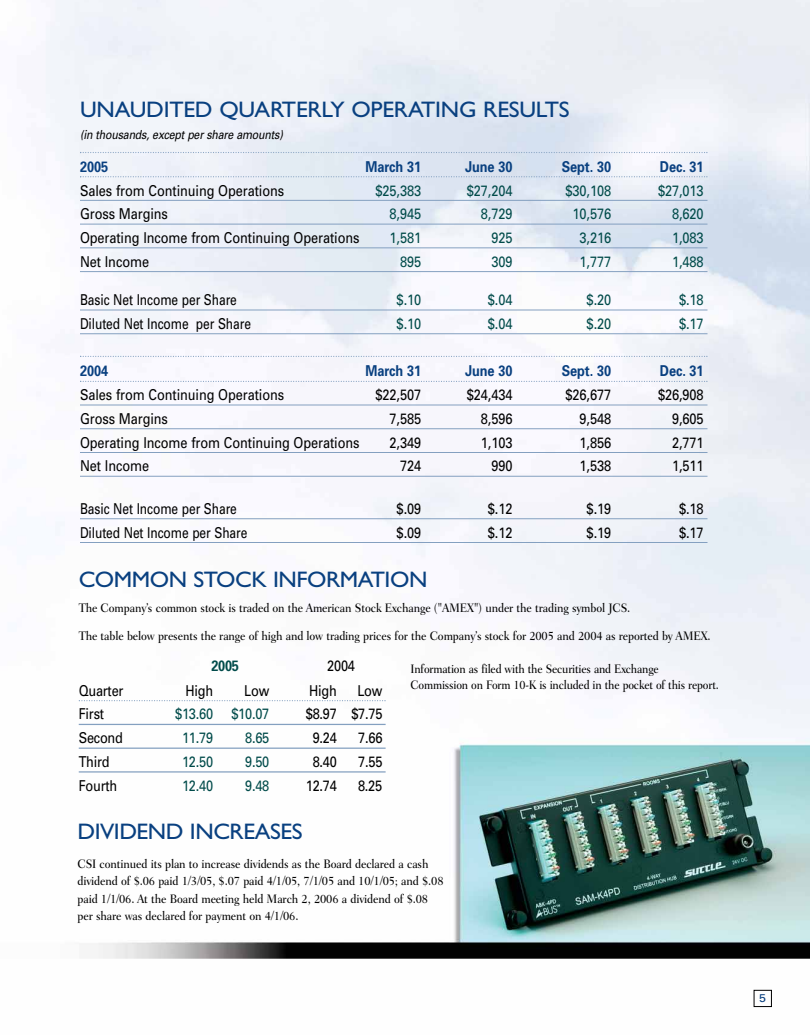
<style>
.page{position:relative;width:810px;height:1035px;background:#fff}
.page>*{position:absolute;margin:0;border:0;box-sizing:border-box;transform-origin:0 0}
.t1{font:22.5px "Gill Sans";letter-spacing:-.02em;color:#094080;scale:1.05 1}
.t2{font:15px "Univers";letter-spacing:-.005em;color:#000;scale:.85 1}
.t3{font:15px "Univers";letter-spacing:-.005em;color:#014b4a;scale:.85 1}
.t4{font:15px "Univers";letter-spacing:-.005em;color:#000;scale:.8 1}
.t5{font:700 15px "Univers";letter-spacing:-.005em;color:#094080;scale:.85 1}
.t6{font:700 15px "Univers";color:#014b4a;scale:.85 1}
.t7{font:500 12.5px/17.5px "Fairfield LH";letter-spacing:-.01em;color:#000;scale:.9 1}
.t8{font:500 12.5px/16.2px "Fairfield LH";letter-spacing:-.01em;color:#000;scale:.88 1}
.t9{font:italic 12.5px "Univers";color:#000;scale:.85 1}
.t10{font:11.25px "Univers";color:#094080;scale:1.1 1}
</style>
<div class="page">
<img style="left:46px;top:0;width:764px;height:1008px">
<svg style="left:80px;top:152px;width:628px;height:1px"></svg>
<svg style="left:80px;top:176px;width:628px;height:1px"></svg>
<hr style="left:80px;top:200px;width:628px;height:1px;background:#84a0c0">
<hr style="left:80px;top:224px;width:628px;height:1px;background:#84a0c0">
<hr style="left:80px;top:247px;width:628px;height:1px;background:#84a0c0">
<hr style="left:80px;top:271px;width:628px;height:1px;background:#84a0c0">
<hr style="left:80px;top:310px;width:628px;height:1px;background:#84a0c0">
<hr style="left:80px;top:333px;width:628px;height:1px;background:#84a0c0">
<svg style="left:80px;top:356px;width:628px;height:1px"></svg>
<svg style="left:80px;top:381px;width:628px;height:1px"></svg>
<hr style="left:80px;top:405px;width:628px;height:1px;background:#84a0c0">
<hr style="left:80px;top:428px;width:628px;height:1px;background:#84a0c0">
<hr style="left:80px;top:452px;width:628px;height:1px;background:#84a0c0">
<hr style="left:80px;top:476px;width:628px;height:1px;background:#84a0c0">
<hr style="left:80px;top:518px;width:628px;height:1px;background:#84a0c0">
<hr style="left:80px;top:542px;width:628px;height:1px;background:#84a0c0">
<svg style="left:79px;top:700px;width:307px;height:1px"></svg>
<hr style="left:79px;top:724px;width:307px;height:1px;background:#84a0c0">
<hr style="left:79px;top:748px;width:307px;height:1px;background:#84a0c0">
<hr style="left:79px;top:771px;width:307px;height:2px;background:#84a0c0">
<div style="left:754px;top:990px;width:18px;height:17px;border:1px solid #000"></div>
<h1 class="t1" style="left:80px;top:102px;width:468px">UNAUDITED QUARTERLY OPERATING RESULTS</h1>
<p class="t9" style="left:80px;top:130px;width:243px">(in thousands, except per share amounts)</p>
<p class="t5" style="left:80px;top:161px;width:35px">2005</p>
<p class="t5" style="left:365px;top:161px;width:67px">March 31</p>
<p class="t5" style="left:465px;top:161px;width:57px">June 30</p>
<p class="t5" style="left:562px;top:161px;width:60px">Sept. 30</p>
<p class="t5" style="left:660px;top:161px;width:53px">Dec. 31</p>
<p class="t2" style="left:80px;top:185px;width:242px">Sales from Continuing Operations</p>
<p class="t3" style="left:376px;top:185px;width:55px">$25,383</p>
<p class="t3" style="left:467px;top:185px;width:55px">$27,204</p>
<p class="t3" style="left:566px;top:185px;width:55px">$30,108</p>
<p class="t3" style="left:658px;top:185px;width:55px">$27,013</p>
<p class="t2" style="left:80px;top:208px;width:105px">Gross Margins</p>
<p class="t3" style="left:390px;top:208px;width:39px">8,945</p>
<p class="t3" style="left:481px;top:208px;width:39px">8,729</p>
<p class="t3" style="left:573px;top:208px;width:47px">10,576</p>
<p class="t3" style="left:672px;top:208px;width:39px">8,620</p>
<p class="t2" style="left:80px;top:232px;width:330px">Operating Income from Continuing Operations</p>
<p class="t3" style="left:390px;top:232px;width:39px">1,581</p>
<p class="t3" style="left:491px;top:232px;width:26px">925</p>
<p class="t3" style="left:580px;top:232px;width:39px">3,216</p>
<p class="t3" style="left:672px;top:232px;width:39px">1,083</p>
<p class="t2" style="left:80px;top:256px;width:83px">Net Income</p>
<p class="t3" style="left:400px;top:256px;width:26px">895</p>
<p class="t3" style="left:491px;top:256px;width:26px">309</p>
<p class="t3" style="left:580px;top:256px;width:39px">1,777</p>
<p class="t3" style="left:672px;top:256px;width:39px">1,488</p>
<p class="t4" style="left:80px;top:294px;width:198px">Basic Net Income per Share</p>
<p class="t3" style="left:397px;top:294px;width:30px">$.10</p>
<p class="t3" style="left:488px;top:294px;width:30px">$.04</p>
<p class="t3" style="left:587px;top:294px;width:30px">$.20</p>
<p class="t3" style="left:679px;top:294px;width:30px">$.18</p>
<p class="t4" style="left:80px;top:318px;width:215px">Diluted Net Income per Share</p>
<p class="t3" style="left:397px;top:318px;width:30px">$.10</p>
<p class="t3" style="left:488px;top:318px;width:30px">$.04</p>
<p class="t3" style="left:587px;top:318px;width:30px">$.20</p>
<p class="t3" style="left:679px;top:318px;width:30px">$.17</p>
<p class="t5" style="left:80px;top:366px;width:35px">2004</p>
<p class="t5" style="left:365px;top:366px;width:67px">March 31</p>
<p class="t5" style="left:465px;top:366px;width:57px">June 30</p>
<p class="t5" style="left:562px;top:366px;width:60px">Sept. 30</p>
<p class="t5" style="left:660px;top:366px;width:53px">Dec. 31</p>
<p class="t2" style="left:80px;top:389px;width:242px">Sales from Continuing Operations</p>
<p class="t2" style="left:376px;top:389px;width:55px">$22,507</p>
<p class="t2" style="left:467px;top:389px;width:55px">$24,434</p>
<p class="t2" style="left:566px;top:389px;width:55px">$26,677</p>
<p class="t2" style="left:658px;top:389px;width:55px">$26,908</p>
<p class="t2" style="left:80px;top:413px;width:105px">Gross Margins</p>
<p class="t2" style="left:390px;top:413px;width:39px">7,585</p>
<p class="t2" style="left:481px;top:413px;width:39px">8,596</p>
<p class="t2" style="left:580px;top:413px;width:39px">9,548</p>
<p class="t2" style="left:672px;top:413px;width:39px">9,605</p>
<p class="t2" style="left:80px;top:437px;width:330px">Operating Income from Continuing Operations</p>
<p class="t2" style="left:390px;top:437px;width:39px">2,349</p>
<p class="t2" style="left:481px;top:437px;width:39px">1,103</p>
<p class="t2" style="left:580px;top:437px;width:39px">1,856</p>
<p class="t2" style="left:672px;top:437px;width:39px">2,771</p>
<p class="t2" style="left:80px;top:461px;width:83px">Net Income</p>
<p class="t2" style="left:400px;top:461px;width:26px">724</p>
<p class="t2" style="left:491px;top:461px;width:26px">990</p>
<p class="t2" style="left:580px;top:461px;width:39px">1,538</p>
<p class="t2" style="left:672px;top:461px;width:39px">1,511</p>
<p class="t4" style="left:80px;top:503px;width:198px">Basic Net Income per Share</p>
<p class="t2" style="left:397px;top:503px;width:30px">$.09</p>
<p class="t2" style="left:488px;top:503px;width:30px">$.12</p>
<p class="t2" style="left:587px;top:503px;width:30px">$.19</p>
<p class="t2" style="left:679px;top:503px;width:30px">$.18</p>
<p class="t4" style="left:80px;top:527px;width:211px">Diluted Net Income per Share</p>
<p class="t2" style="left:397px;top:527px;width:30px">$.09</p>
<p class="t2" style="left:488px;top:527px;width:30px">$.12</p>
<p class="t2" style="left:587px;top:527px;width:30px">$.19</p>
<p class="t2" style="left:679px;top:527px;width:30px">$.17</p>
<h1 class="t1" style="left:79px;top:572px;width:334px">COMMON STOCK INFORMATION</h1>
<p class="t7" style="left:79px;top:600px;width:614px">The Company’s common stock is traded on the American Stock Exchange ("AMEX") under the trading symbol JCS.</p>
<p class="t7" style="left:79px;top:628px;width:704px">The table below presents the range of high and low trading prices for the Company’s stock for 2005 and 2004 as reported by AMEX.</p>
<p class="t6" style="left:211px;top:660px;width:34px">2005</p>
<p class="t2" style="left:327px;top:660px;width:34px">2004</p>
<p class="t2" style="left:79px;top:685px;width:54px">Quarter</p>
<p class="t2" style="left:185px;top:685px;width:34px">High</p>
<p class="t2" style="left:244px;top:685px;width:31px">Low</p>
<p class="t2" style="left:309px;top:685px;width:34px">High</p>
<p class="t2" style="left:357px;top:685px;width:31px">Low</p>
<p class="t2" style="left:79px;top:709px;width:31px">First</p>
<p class="t3" style="left:175px;top:709px;width:112px">$13.60 $10.07</p>
<p class="t2" style="left:306px;top:709px;width:92px">$8.97 $7.75</p>
<p class="t2" style="left:79px;top:732px;width:54px">Second</p>
<p class="t3" style="left:182px;top:732px;width:38px">11.79</p>
<p class="t3" style="left:245px;top:732px;width:30px">8.65</p>
<p class="t2" style="left:313px;top:732px;width:30px">9.24</p>
<p class="t2" style="left:358px;top:732px;width:30px">7.66</p>
<p class="t2" style="left:79px;top:756px;width:38px">Third</p>
<p class="t3" style="left:182px;top:756px;width:38px">12.50</p>
<p class="t3" style="left:245px;top:756px;width:30px">9.50</p>
<p class="t2" style="left:313px;top:756px;width:30px">8.40</p>
<p class="t2" style="left:358px;top:756px;width:30px">7.55</p>
<p class="t2" style="left:79px;top:780px;width:47px">Fourth</p>
<p class="t3" style="left:182px;top:780px;width:38px">12.40</p>
<p class="t3" style="left:245px;top:780px;width:30px">9.48</p>
<p class="t2" style="left:306px;top:780px;width:38px">12.74</p>
<p class="t2" style="left:358px;top:780px;width:30px">8.25</p>
<p class="t8" style="left:411px;top:662px;width:352px">Information as filed with the Securities and Exchange<br>Commission on Form 10-K is included in the pocket of this report.</p>
<h1 class="t1" style="left:78px;top:824px;width:216px">DIVIDEND INCREASES</h1>
<p class="t7" style="left:78px;top:856px;width:408px">CSI continued its plan to increase dividends as the Board declared a cash dividend of $.06 paid 1/3/05, $.07 paid 4/1/05, 7/1/05 and 10/1/05; and $.08 paid 1/1/06. At the Board meeting held March 2, 2006 a dividend of $.08 per share was declared for payment on 4/1/06.</p>
<p class="t10" style="left:759px;top:994px;width:8px">5</p>
</div>
